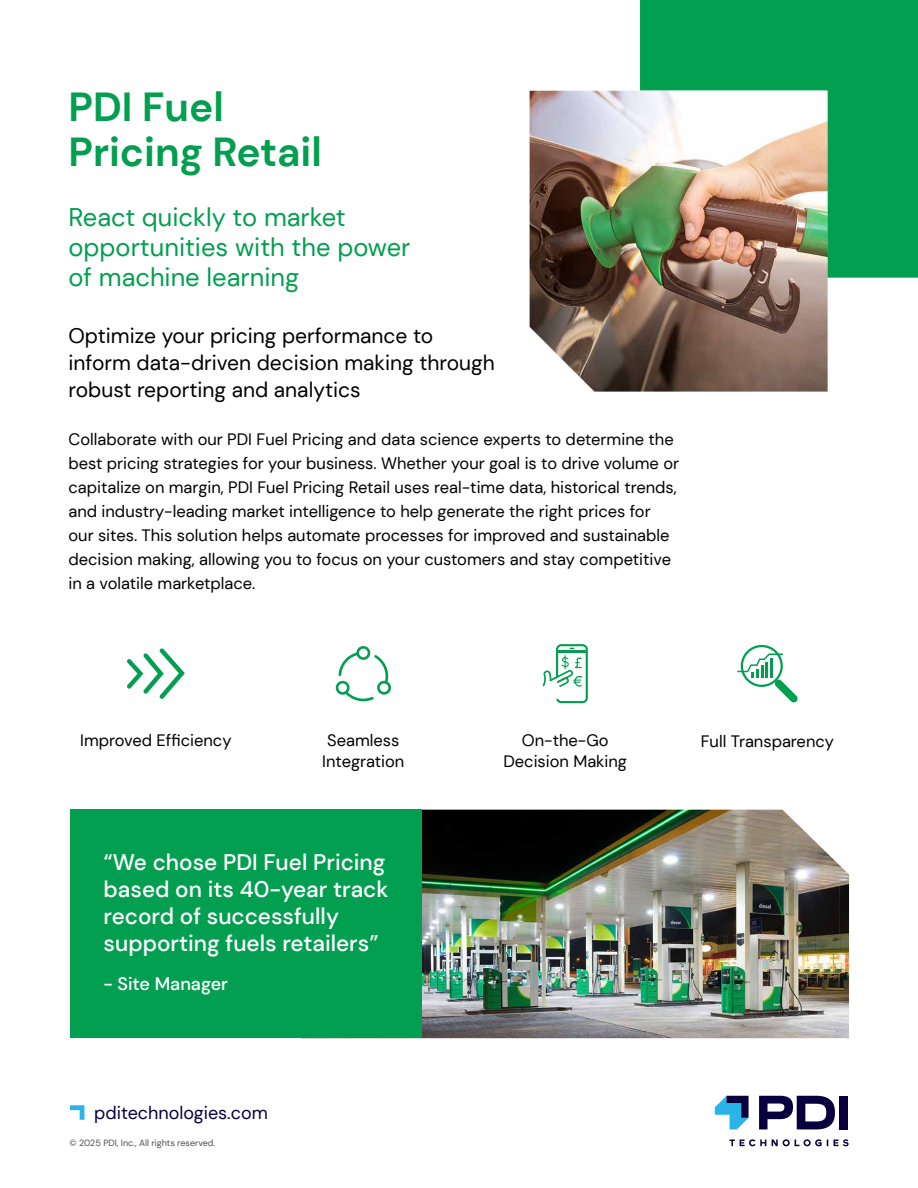
<style>
.page{position:relative;width:918px;height:1188px;background:#fff}
.page>*{position:absolute;margin:0;border:0;box-sizing:border-box;transform-origin:0 0}
.t1{font:700 40.5px/45px "DM Sans";color:#029f50}
.t2{font:25.5px/30px "DM Sans";color:#029f50}
.t3{font:500 22.5px/27px "DM Sans";color:#fff}
.t4{font:21px/27px "DM Sans";color:#000}
.t5{font:18px "DM Sans";color:#07003d}
.t6{font:500 18px "DM Sans";color:#fff}
.t7{font:16.5px/24px "DM Sans";color:#000}
.t8{font:9px "DM Sans";color:#4d4d4d}
</style>
<div class="page">
<div style="left:640px;top:0;width:278px;height:278px;background:#029f50"></div>
<img style="left:421px;top:810px;width:428px;height:228px">
<div style="left:70px;top:810px;width:351px;height:228px;background:#029f50"></div>
<svg style="left:759px;top:1096px;width:76px;height:33px"></svg>
<div style="left:839px;top:1096px;width:9px;height:33px;background:#07003d"></div>
<svg style="left:715px;top:1096px;width:34px;height:33px"></svg>
<svg style="left:730px;top:1139px;width:36px;height:7px"></svg>
<svg style="left:772px;top:1139px;width:56px;height:7px"></svg>
<svg style="left:834px;top:1139px;width:15px;height:7px"></svg>
<svg style="left:70px;top:1105px;width:14px;height:15px"></svg>
<img style="left:530px;top:91px;width:298px;height:301px">
<svg style="left:737px;top:645px;width:61px;height:57px"></svg>
<hr style="left:770px;top:658px;width:2px;height:20px;background:#029f50">
<svg style="left:543px;top:644px;width:45px;height:59px"></svg>
<svg style="left:335px;top:646px;width:56px;height:55px"></svg>
<svg style="left:127px;top:648px;width:58px;height:51px"></svg>
<h1 class="t1" style="left:69px;top:84px;width:255px">PDI Fuel<br>Pricing Retail</h1>
<h2 class="t2" style="left:69px;top:202px;width:343px">React quickly to market opportunities with the power of machine learning</h2>
<p class="t4" style="left:69px;top:322px;width:428px">Optimize your pricing performance to inform data-driven decision making through robust reporting and analytics</p>
<p class="t7" style="left:69px;top:427px;width:612px">Collaborate with our PDI Fuel Pricing and data science experts to determine the best pricing strategies for your business. Whether your goal is to drive volume or capitalize on margin, PDI Fuel Pricing Retail uses real-time data, historical trends, and industry-leading market intelligence to help generate the right prices for our sites. This solution helps automate processes for improved and sustainable decision making, allowing you to focus on your customers and stay competitive in a volatile marketplace.</p>
<p class="t7" style="left:80px;top:728px;width:153px">Improved Efficiency</p>
<p class="t7" style="left:322px;top:730px;width:84px;line-height:21px;text-align:center">Seamless<br>Integration</p>
<h3 class="t3" style="left:104px;top:849px;width:286px">“We chose PDI Fuel Pricing based on its 40-year track record of successfully supporting fuels retailers”</h3>
<p class="t6" style="left:104px;top:973px;width:126px">- Site Manager</p>
<p class="t5" style="left:94px;top:1101px;width:175px">pditechnologies.com</p>
<p class="t8" style="left:70px;top:1137px;width:147px">© 2025 PDI, Inc., All rights reserved.</p>
<p class="t7" style="left:522px;top:728px;width:88px">On-the-Go</p>
<p class="t7" style="left:701px;top:729px;width:135px">Full Transparency</p>
<p class="t7" style="left:503px;top:749px;width:125px">Decision Making</p>
</div>
